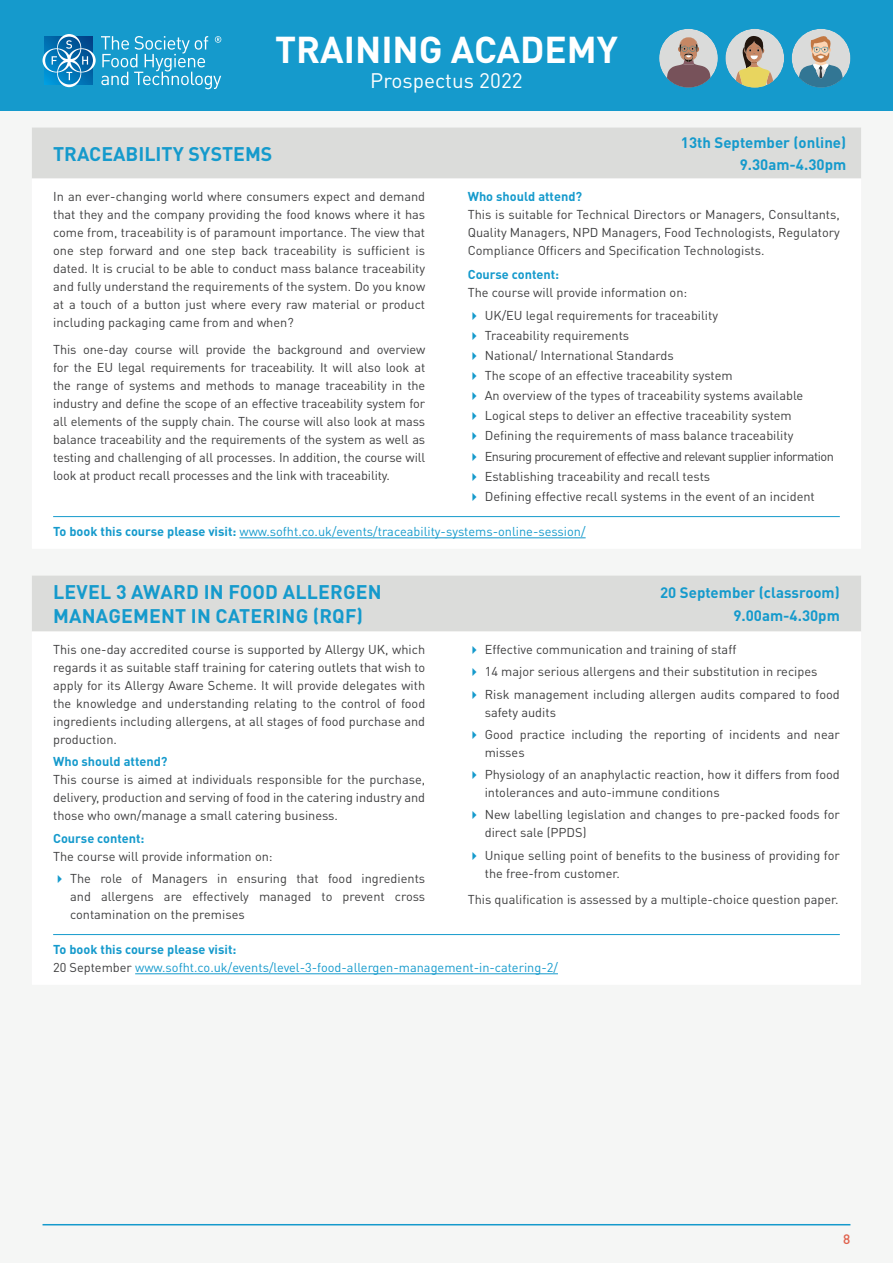
<style>
.page{position:relative;width:893px;height:1263px;background:#f5f6f5}
.page>*{position:absolute;margin:0;border:0;box-sizing:border-box;transform-origin:0 0}
.t1{font:700 36.9px "DIN Pro";color:#fff}
.t2{font:20.7px "DIN Pro";color:#fff}
.t3{font:700 19.5px/24px "DIN Pro";letter-spacing:.01em;color:#159acc}
.Date_and_Time{font:700 15px "DIN Pro";color:#159acc}
.t4{font:500 13.5px "DIN Pro";color:#df614c}
.Body{font:12.75px/18px "DIN Pro";color:#3e3e3f;text-align:justify}
.H2_line{font:700 12.75px "DIN Pro";color:#159acc}
.H2_line-2{font:12.75px "DIN Pro";color:#159acc}
.Body-2{font:12.75px "DIN Pro";color:#159acc}
.Body-3{font:12.75px "DIN Pro";letter-spacing:-.04em;color:#3e3e3f}
.s1{font-weight:700}
.s2{color:#3e3e3f}
</style>
<div class="page">
<div style="left:0;top:0;width:893px;height:110px;background:#159acc"></div>
<svg style="left:43px;top:34px;width:178px;height:55px"></svg>
<div style="left:659px;top:29px;width:59px;height:59px;background:#dadbda;border-radius:50%"></div>
<svg style="left:665px;top:37px;width:46px;height:51px"></svg>
<div style="left:725px;top:29px;width:59px;height:59px;background:#dadbda;border-radius:50%"></div>
<svg style="left:734px;top:36px;width:42px;height:52px"></svg>
<div style="left:792px;top:29px;width:58px;height:59px;background:#dadbda;border-radius:50%"></div>
<svg style="left:798px;top:32px;width:46px;height:56px"></svg>
<hr style="left:43px;top:1224px;width:807px;height:1px;background:#159acc">
<div style="left:32px;top:128px;width:829px;height:50px;background:#dbdcda"></div>
<svg style="left:32px;top:517px;width:829px;height:458px;fill:#fff"></svg>
<hr style="left:53px;top:516px;width:787px;height:1px;background:#159acc">
<hr style="left:239px;top:537px;width:347px;height:1px;background:#159acc">
<hr style="left:53px;top:934px;width:787px;height:1px;background:#159acc">
<hr style="left:135px;top:973px;width:423px;height:1px;background:#159acc">
<svg style="left:58px;top:875px;width:4px;height:8px"></svg>
<svg style="left:472px;top:646px;width:4px;height:8px"></svg>
<svg style="left:472px;top:668px;width:4px;height:8px"></svg>
<svg style="left:472px;top:690px;width:4px;height:8px"></svg>
<svg style="left:472px;top:731px;width:4px;height:8px"></svg>
<svg style="left:472px;top:771px;width:4px;height:8px"></svg>
<svg style="left:472px;top:811px;width:4px;height:8px"></svg>
<svg style="left:472px;top:851px;width:4px;height:8px"></svg>
<h1 class="t1" style="left:275px;top:25px;width:344px">TRAINING ACADEMY</h1>
<h2 class="t2" style="left:370px;top:67px;width:154px">Prospectus 2022</h2>
<p class="t3" style="left:53px;top:141px;width:221px">TRACEABILITY SYSTEMS</p>
<p class="Date_and_Time" style="left:681px;top:132px;width:167px">13th September (online)</p>
<p class="Date_and_Time" style="left:740px;top:154px;width:108px">9.30am-4.30pm</p>
<h2 class="H2_line" style="left:468px;top:188px;width:116px">Who should attend?</h2>
<p class="Body" style="left:468px;top:205px;width:374px">This is suitable for Technical Directors or Managers, Consultants, Quality Managers, NPD Managers, Food Technologists, Regulatory Compliance Officers and Specification Technologists.</p>
<h2 class="H2_line" style="left:468px;top:266px;width:93px">Course content:</h2>
<p class="Body" style="left:468px;top:283px;width:221px">The course will provide information on:</p>
<p class="Body" style="left:485px;top:306px;width:235px">UK/EU legal requirements for traceability</p>
<p class="Body" style="left:485px;top:326px;width:146px">Traceability requirements</p>
<p class="Body" style="left:485px;top:346px;width:190px">National/ International Standards</p>
<p class="Body" style="left:485px;top:366px;width:249px">The scope of an effective traceability system</p>
<p class="Body" style="left:485px;top:386px;width:320px">An overview of the types of traceability systems available</p>
<p class="Body" style="left:485px;top:406px;width:309px">Logical steps to deliver an effective traceability system</p>
<p class="Body" style="left:485px;top:426px;width:310px">Defining the requirements of mass balance traceability</p>
<p class="Body-3" style="left:485px;top:447px;width:351px">Ensuring procurement of effective and relevant supplier information</p>
<p class="Body" style="left:485px;top:467px;width:227px">Establishing traceability and recall tests</p>
<p class="Body" style="left:485px;top:487px;width:332px">Defining effective recall systems in the event of an incident</p>
<p class="H2_line-2" style="left:53px;top:523px;width:534px"><span class="s1">To book this course please visit:</span> www.sofht.co.uk/events/traceability-systems-online-session/</p>
<p class="Body" style="left:53px;top:187px;width:374px">In an ever-changing world where consumers expect and demand that they and the company providing the food knows where it has come from, traceability is of paramount importance. The view that one step forward and one step back traceability is sufficient is dated. It is crucial to be able to conduct mass balance traceability and fully understand the requirements of the system. Do you know at a touch of a button just where every raw material or product including packaging came from and when?</p>
<p class="Body" style="left:53px;top:339px;width:374px">This one-day course will provide the background and overview for the EU legal requirements for traceability. It will also look at the range of systems and methods to manage traceability in the industry and define the scope of an effective traceability system for all elements of the supply chain. The course will also look at mass balance traceability and the requirements of the system as well as testing and challenging of all processes. In addition, the course will look at product recall processes and the link with traceability.</p>
<p class="t3" style="left:53px;top:579px;width:330px">LEVEL 3 AWARD IN FOOD ALLERGEN<br>MANAGEMENT IN CATERING (RQF)</p>
<p class="Date_and_Time" style="left:660px;top:582px;width:181px">20 September (classroom)</p>
<p class="Date_and_Time" style="left:733px;top:605px;width:108px">9.00am-4.30pm</p>
<p class="Body" style="left:53px;top:640px;width:374px">This one-day accredited course is supported by Allergy UK, which regards it as suitable staff training for catering outlets that wish to apply for its Allergy Aware Scheme. It will provide delegates with the knowledge and understanding relating to the control of food ingredients including allergens, at all stages of food purchase and production.</p>
<h2 class="H2_line" style="left:53px;top:753px;width:116px">Who should attend?</h2>
<p class="Body" style="left:53px;top:770px;width:374px">This course is aimed at individuals responsible for the purchase, delivery, production and serving of food in the catering industry and those who own/manage a small catering business.</p>
<h2 class="H2_line" style="left:53px;top:829px;width:93px">Course content:</h2>
<p class="Body" style="left:53px;top:846px;width:221px">The course will provide information on:</p>
<p class="Body" style="left:70px;top:869px;width:357px">The role of Managers in ensuring that food ingredients and allergens are effectively managed to prevent cross contamination on the premises</p>
<p class="Body" style="left:485px;top:640px;width:253px">Effective communication and training of staff</p>
<p class="Body" style="left:485px;top:662px;width:334px">14 major serious allergens and their substitution in recipes</p>
<p class="Body" style="left:485px;top:684px;width:357px">Risk management including allergen audits compared to food safety audits</p>
<p class="Body" style="left:485px;top:725px;width:357px">Good practice including the reporting of incidents and near misses</p>
<p class="Body" style="left:485px;top:765px;width:357px">Physiology of an anaphylactic reaction, how it differs from food intolerances and auto-immune conditions</p>
<p class="Body" style="left:485px;top:805px;width:357px">New labelling legislation and changes to pre-packed foods for direct sale (PPDS)</p>
<p class="Body" style="left:485px;top:845px;width:356px">Unique selling point of benefits to the business of providing for the free-from customer.</p>
<p class="Body" style="left:468px;top:890px;width:372px">This qualification is assessed by a multiple-choice question paper.</p>
<p class="H2_line" style="left:53px;top:941px;width:185px">To book this course please visit:</p>
<p class="Body-2" style="left:53px;top:959px;width:506px"><span class="s2">20 September</span> www.sofht.co.uk/events/level-3-food-allergen-management-in-catering-2/</p>
<p class="t4" style="left:843px;top:1229px;width:9px">8</p>
</div>
